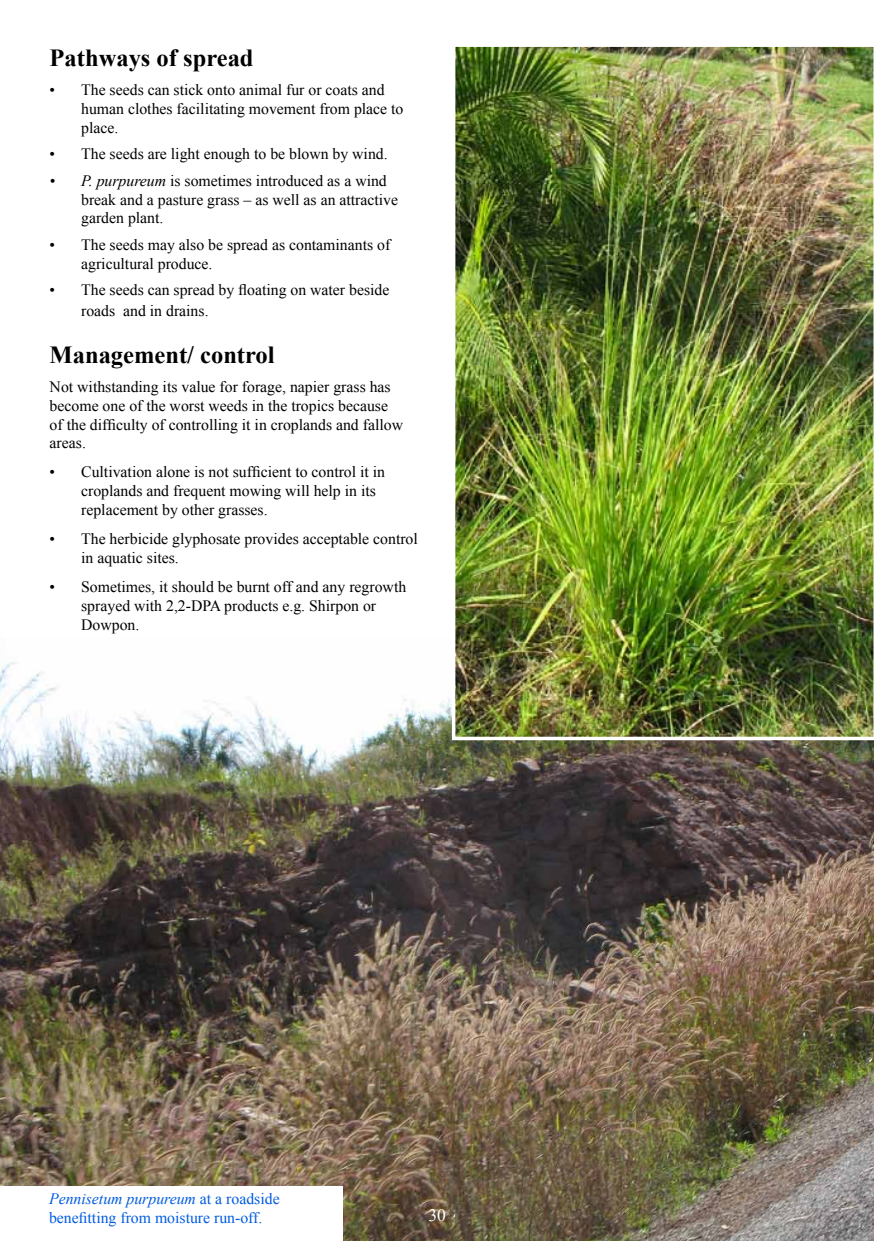
<style>
.page{position:relative;width:874px;height:1241px;background:#fff}
.page>*{position:absolute;margin:0;border:0;box-sizing:border-box;transform-origin:0 0}
.t1{font:700 24.5px "Times New Roman";color:#000}
.t2{font:17.5px "Times New Roman";color:#fff}
.t3{font:15.75px/18.9px "Times New Roman";color:#000}
.t4{font:15.75px/18.9px "Times New Roman";color:#005ce1}
.s1{font-style:italic}
</style>
<div class="page">
<img style="left:0;top:662px;width:873px;height:578px">
<img style="left:451px;top:46px;width:422px;height:694px">
<div style="left:0;top:1186px;width:342px;height:54px;background:#fff"></div>
<h1 class="t1" style="left:50px;top:41px;width:205px">Pathways of spread</h1>
<p class="t3" style="left:81px;top:80px;width:323px;text-indent:-32px">• The seeds can stick onto animal fur or coats and human clothes facilitating movement from place to place.</p>
<p class="t3" style="left:50px;top:144px;width:339px">• The seeds are light enough to be blown by wind.</p>
<p class="t3" style="left:81px;top:171px;width:318px;text-indent:-32px"><span class="s1">• P. purpureum</span> is sometimes introduced as a wind break and a pasture grass – as well as an attractive garden plant.</p>
<p class="t3" style="left:81px;top:235px;width:310px;text-indent:-32px">• The seeds may also be spread as contaminants of agricultural produce.</p>
<p class="t3" style="left:81px;top:279px;width:309px;line-height:21px;text-indent:-32px">• The seeds can spread by floating on water beside roads and in drains.</p>
<h1 class="t1" style="left:50px;top:338px;width:226px">Management/ control</h1>
<p class="t3" style="left:50px;top:377px;width:355px">Not withstanding its value for forage, napier grass has become one of the worst weeds in the tropics because of the difficulty of controlling it in croplands and fallow areas.</p>
<p class="t3" style="left:81px;top:462px;width:305px;text-indent:-32px">• Cultivation alone is not sufficient to control it in croplands and frequent mowing will help in its replacement by other grasses.</p>
<p class="t3" style="left:81px;top:529px;width:338px;text-indent:-32px">• The herbicide glyphosate provides acceptable control in aquatic sites.</p>
<p class="t3" style="left:81px;top:576px;width:326px;text-indent:-32px">• Sometimes, it should be burnt off and any regrowth sprayed with 2,2-DPA products e.g. Shirpon or<br>Dowpon.</p>
<p class="t4" style="left:49px;top:1189px;width:232px"><span class="s1">Pennisetum purpureum</span> at a roadside benefitting from moisture run-off.</p>
<p class="t2" style="left:428px;top:1202px;width:19px">30</p>
</div>
